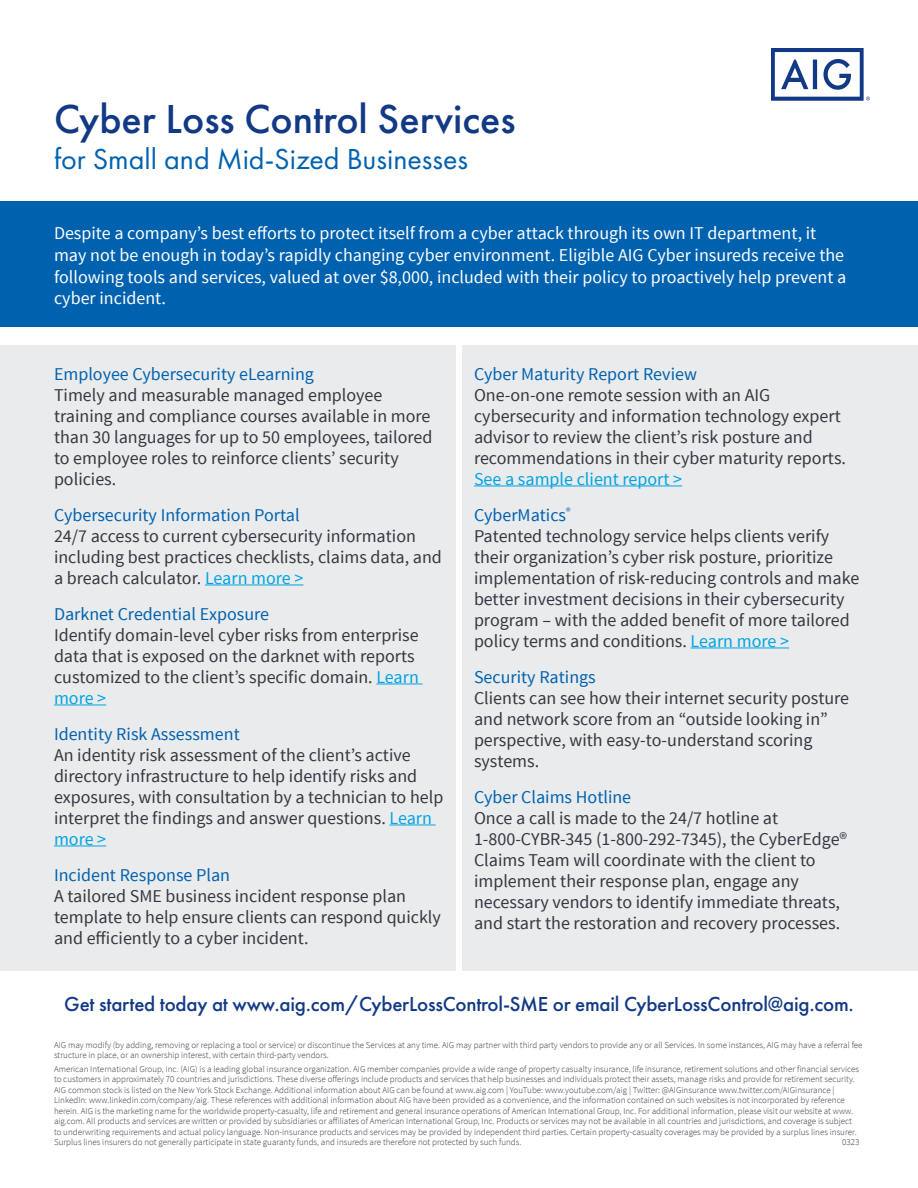
<style>
.page{position:relative;width:918px;height:1188px;background:#fff}
.page>*{position:absolute;margin:0;border:0;box-sizing:border-box;transform-origin:0 0}
.t1{font:500 42px "Futura PT";color:#123985}
.t2{font:30px "Futura PT";color:#0061af}
.t3{font:500 21px "Futura PT";letter-spacing:-.01em;color:#123985}
.t4{font:18px/21px "Source Sans Pro";color:#343741}
.t5{font:18px/21.6px "Source Sans Pro";color:#fff}
.t6{font:18px "Source Sans Pro";color:#0061af}
.t7{font:300 9px/10.5px "Source Sans Pro";color:#343741}
.s1{color:#00a4e3}
</style>
<div class="page">
<div style="left:0;top:346px;width:918px;height:625px;background:#eaebec"></div>
<svg style="left:771px;top:48px;width:99px;height:53px"></svg>
<div style="left:0;top:202px;width:918px;height:125px;background:#0061af"></div>
<hr style="left:205px;top:585px;width:98px;height:1px;background:#00a4e3">
<hr style="left:376px;top:684px;width:47px;height:1px;background:#00a4e3">
<hr style="left:54px;top:705px;width:52px;height:1px;background:#00a4e3">
<hr style="left:389px;top:825px;width:47px;height:1px;background:#00a4e3">
<hr style="left:54px;top:846px;width:52px;height:1px;background:#00a4e3">
<hr style="left:474px;top:486px;width:208px;height:1px;background:#00a4e3">
<hr style="left:691px;top:648px;width:98px;height:1px;background:#00a4e3">
<div style="left:456px;top:333px;width:6px;height:649px;background:#fff"></div>
<p class="t1" style="left:54px;top:94px;width:463px">Cyber Loss Control Services</p>
<p class="t2" style="left:54px;top:141px;width:416px">for Small and Mid-Sized Businesses</p>
<p class="t5" style="left:54px;top:223px;width:794px">Despite a company’s best efforts to protect itself from a cyber attack through its own IT department, it may not be enough in today’s rapidly changing cyber environment. Eligible AIG Cyber insureds receive the following tools and services, valued at over $8,000, included with their policy to proactively help prevent a cyber incident.</p>
<p class="t6" style="left:54px;top:362px;width:261px">Employee Cybersecurity eLearning</p>
<p class="t4" style="left:54px;top:384px;width:380px">Timely and measurable managed employee training and compliance courses available in more than 30 languages for up to 50 employees, tailored to employee roles to reinforce clients’ security policies.</p>
<p class="t6" style="left:54px;top:503px;width:247px">Cybersecurity Information Portal</p>
<p class="t4" style="left:54px;top:525px;width:389px">24/7 access to current cybersecurity information including best practices checklists, claims data, and a breach calculator. <span class="s1">Learn more &gt;</span></p>
<p class="t6" style="left:54px;top:602px;width:217px">Darknet Credential Exposure</p>
<p class="t4" style="left:54px;top:624px;width:366px">Identify domain-level cyber risks from enterprise data that is exposed on the darknet with reports customized to the client’s specific domain. <span class="s1">Learn more &gt;</span></p>
<p class="t6" style="left:54px;top:722px;width:187px">Identity Risk Assessment</p>
<p class="t4" style="left:54px;top:744px;width:391px">An identity risk assessment of the client’s active directory infrastructure to help identify risks and exposures, with consultation by a technician to help interpret the findings and answer questions. <span class="s1">Learn more &gt;</span></p>
<p class="t6" style="left:54px;top:863px;width:178px">Incident Response Plan</p>
<p class="t4" style="left:54px;top:885px;width:388px">A tailored SME business incident response plan template to help ensure clients can respond quickly and efficiently to a cyber incident.</p>
<p class="t6" style="left:474px;top:362px;width:225px">Cyber Maturity Report Review</p>
<p class="t4" style="left:474px;top:384px;width:374px">One-on-one remote session with an AIG cybersecurity and information technology expert advisor to review the client’s risk posture and recommendations in their cyber maturity reports.<br><span class="s1">See a sample client report &gt;</span></p>
<p class="t6" style="left:474px;top:503px;width:98px">CyberMatics<sup>®</sup></p>
<p class="t4" style="left:474px;top:525px;width:387px">Patented technology service helps clients verify their organization’s cyber risk posture, prioritize implementation of risk-reducing controls and make better investment decisions in their cybersecurity program – with the added benefit of more tailored policy terms and conditions. <span class="s1">Learn more &gt;</span></p>
<p class="t6" style="left:474px;top:665px;width:123px">Security Ratings</p>
<p class="t4" style="left:474px;top:687px;width:377px">Clients can see how their internet security posture and network score from an “outside looking in” perspective, with easy-to-understand scoring systems.</p>
<p class="t6" style="left:474px;top:785px;width:159px">Cyber Claims Hotline</p>
<p class="t4" style="left:474px;top:807px;width:375px">Once a call is made to the 24/7 hotline at 1-800-CYBR-345 (1-800-292-7345), the CyberEdge® Claims Team will coordinate with the client to implement their response plan, engage any necessary vendors to identify immediate threats, and start the restoration and recovery processes.</p>
<p class="t3" style="left:64px;top:992px;width:791px">Get started today at www.aig.com/CyberLossControl-SME or email CyberLossControl@aig.com.</p>
<p class="t7" style="left:54px;top:1039px;width:810px">AIG may modify (by adding, removing or replacing a tool or service) or discontinue the Services at any time. AIG may partner with third party vendors to provide any or all Services. In some instances, AIG may have a referral fee structure in place, or an ownership interest, with certain third-party vendors.</p>
<p class="t7" style="left:54px;top:1063px;width:807px">American International Group, Inc. (AIG) is a leading global insurance organization. AIG member companies provide a wide range of property casualty insurance, life insurance, retirement solutions and other financial services to customers in approximately 70 countries and jurisdictions. These diverse offerings include products and services that help businesses and individuals protect their assets, manage risks and provide for retirement security.<br>AIG common stock is listed on the New York Stock Exchange. Additional information about AIG can be found at www.aig.com | YouTube: www.youtube.com/aig | Twitter: @AIGinsurance www.twitter.com/AIGinsurance | LinkedIn: www.linkedin.com/company/aig. These references with additional information about AIG have been provided as a convenience, and the information contained on such websites is not incorporated by reference herein. AIG is the marketing name for the worldwide property-casualty, life and retirement and general insurance operations of American International Group, Inc. For additional information, please visit our website at www. aig.com. All products and services are written or provided by subsidiaries or affiliates of American International Group, Inc. Products or services may not be available in all countries and jurisdictions, and coverage is subject to underwriting requirements and actual policy language. Non-insurance products and services may be provided by independent third parties. Certain property-casualty coverages may be provided by a surplus lines insurer.<br>Surplus lines insurers do not generally participate in state guaranty funds, and insureds are therefore not protected by such funds.</p>
<p class="t7" style="left:842px;top:1137px;width:19px">0323</p>
</div>
